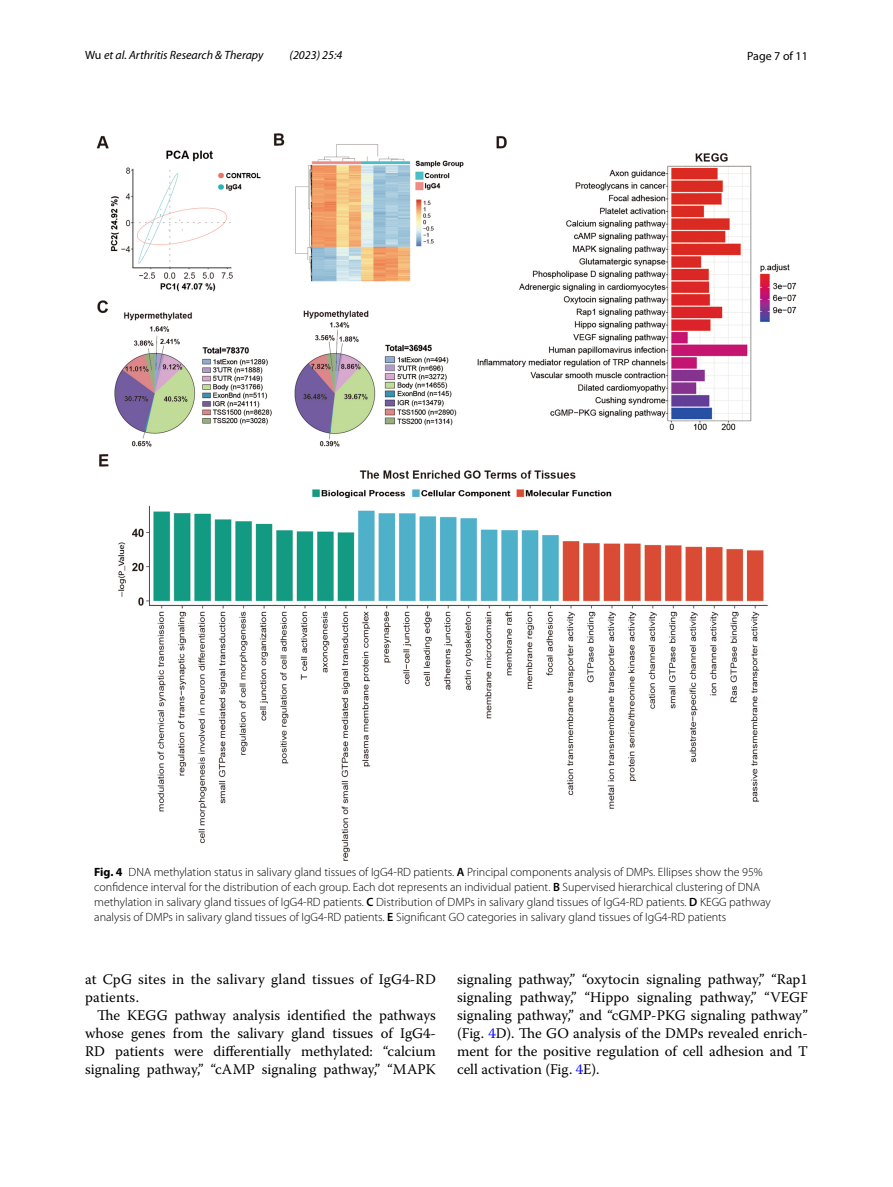
<style>
.page{position:relative;width:893px;height:1187px;background:#fff}
.page>*{position:absolute;margin:0;border:0;box-sizing:border-box;transform-origin:0 0}
.t1{font:14.7px/18px "Warnock Pro";color:#000;text-align:justify}
.t2{font:300 12px/15px "Myriad Pro";color:#000}
.t3{font:italic 12px "Myriad Pro";color:#000}
.t4{font:12px "Myriad Pro";color:#000}
.s1{font-style:normal}
.s2{font-weight:700}
.s3{font-weight:600}
.s4{color:#00f}
</style>
<div class="page">
<img style="left:96px;top:133px;width:701px;height:728px">
<p class="t3" style="left:85px;top:48px;width:180px"><span class="s1">Wu</span> et al. Arthritis Research &amp; Therapy</p>
<p class="t3" style="left:290px;top:48px;width:54px">(2023) 25:4</p>
<p class="t4" style="left:747px;top:48px;width:62px">Page 7 of 11</p>
<p class="t2" style="left:94px;top:864px;width:678px"><span class="s2">Fig. 4</span> DNA methylation status in salivary gland tissues of IgG4-RD patients. <span class="s3">A</span> Principal components analysis of DMPs. Ellipses show the 95% confidence interval for the distribution of each group. Each dot represents an individual patient. <span class="s3">B</span> Supervised hierarchical clustering of DNA methylation in salivary gland tissues of IgG4-RD patients. <span class="s3">C</span> Distribution of DMPs in salivary gland tissues of IgG4-RD patients. <span class="s3">D</span> KEGG pathway analysis of DMPs in salivary gland tissues of IgG4-RD patients. <span class="s3">E</span> Significant GO categories in salivary gland tissues of IgG4-RD patients</p>
<p class="t1" style="left:85px;top:969px;width:352px">at CpG sites in the salivary gland tissues of IgG4-RD patients.</p>
<p class="t1" style="left:85px;top:1005px;width:352px;text-indent:12px">The KEGG pathway analysis identified the pathways whose genes from the salivary gland tissues of IgG4- RD patients were differentially methylated: “calcium signaling pathway,” “cAMP signaling pathway,” “MAPK</p>
<p class="t1" style="left:457px;top:969px;width:352px">signaling pathway,” “oxytocin signaling pathway,” “Rap1 signaling pathway,” “Hippo signaling pathway,” “VEGF signaling pathway,” and “cGMP-PKG signaling pathway” (Fig. <span class="s4">4</span>D). The GO analysis of the DMPs revealed enrich&shy;ment for the positive regulation of cell adhesion and T cell activation (Fig. <span class="s4">4</span>E).</p>
</div>
